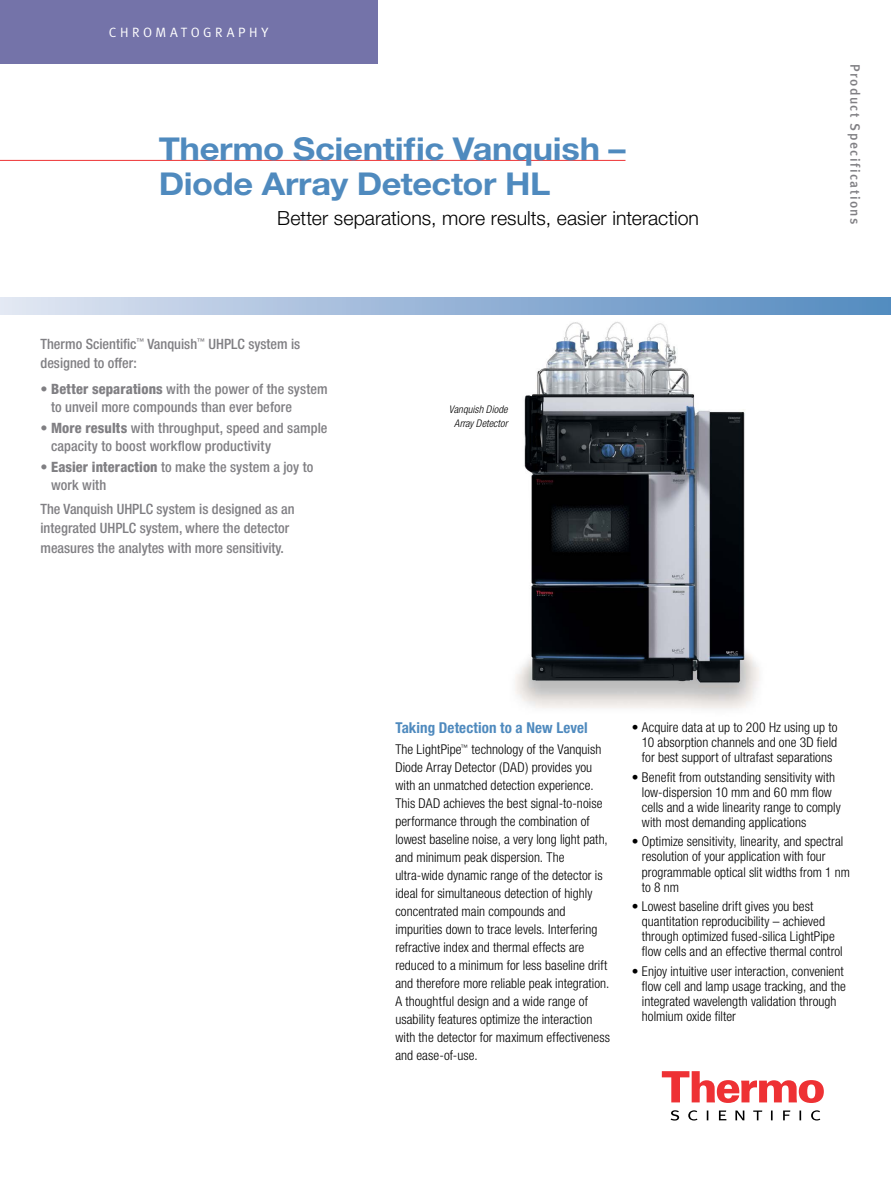
<style>
.page{position:relative;width:891px;height:1188px;background:#fff}
.page>*{position:absolute;margin:0;border:0;box-sizing:border-box;transform-origin:0 0}
.t1{font:700 31.5px/34.5px "Helvetica Neue";letter-spacing:-.01em;color:#4f8abe;scale:1.1 1}
.t2{font:300 19.5px "Helvetica Neue";color:#000}
.t3{font:700 condensed 15px "Helvetica Neue";letter-spacing:.005em;color:#4f8abe}
.t4{font:500 condensed 14.25px/19.5px "Helvetica Neue";color:#807f83}
.t5{font:300 condensed 13.5px/18px "Helvetica Neue";letter-spacing:.005em;color:#000}
.t6{font:13.5px "Meta Medium LF";letter-spacing:.105em;color:#807f83}
.t7{font:13.5px "Meta Normal LF";letter-spacing:.265em;color:#fff}
.t8{font:italic 300 condensed 10.5px/13.5px "Helvetica Neue";letter-spacing:.01em;color:#000;text-align:center}
.s1{font-weight:800}
</style>
<div class="page">
<img style="left:515px;top:322px;width:244px;height:387px">
<hr style="left:0;top:160px;width:626px;height:1px;background:#ee3134">
<div style="left:0;top:297px;width:891px;height:18px;background:linear-gradient(to right,#e0e4f2,#5188be)"></div>
<svg style="left:662px;top:1071px;width:162px;height:32px"></svg>
<svg style="left:671px;top:1110px;width:149px;height:11px"></svg>
<div style="left:0;top:0;width:377px;height:64px;background:#7473a9"></div>
<p class="t7" style="left:109px;top:24px;width:161px">CHROMATOGRAPHY</p>
<h1 class="t1" style="left:159px;top:131px;width:426px">Thermo Scientific Vanquish –<br>Diode Array Detector HL</h1>
<h2 class="t2" style="left:277px;top:206px;width:423px">Better separations, more results, easier interaction</h2>
<p class="t4" style="left:40px;top:334px;width:261px">Thermo Scientific<sup>™</sup> Vanquish<sup>™</sup> UHPLC system is designed to offer:</p>
<p class="t4" style="left:51px;top:381px;width:278px;line-height:17.2px;text-indent:-11px">• <span class="s1">Better separations</span> with the power of the system to unveil more compounds than ever before</p>
<p class="t4" style="left:51px;top:420px;width:278px;line-height:17.2px;text-indent:-11px">• <span class="s1">More results</span> with throughput, speed and sample capacity to boost workflow productivity</p>
<p class="t4" style="left:51px;top:459px;width:264px;line-height:17.2px;text-indent:-11px">• <span class="s1">Easier interaction</span> to make the system a joy to work with</p>
<p class="t4" style="left:40px;top:499px;width:256px">The Vanquish UHPLC system is designed as an integrated UHPLC system, where the detector measures the analytes with more sensitivity.</p>
<p class="t8" style="left:449px;top:403px;width:60px">Vanquish Diode<br>Array Detector</p>
<p class="t6" style="left:863px;top:64px;width:162px;rotate:90deg">Product Specifications</p>
<p class="t3" style="left:395px;top:719px;width:194px">Taking Detection to a New Level</p>
<p class="t5" style="left:395px;top:741px;width:216px">The LightPipe<sup>™</sup> technology of the Vanquish Diode Array Detector (DAD) provides you with an unmatched detection experience.<br>This DAD achieves the best signal-to-noise performance through the combination of lowest baseline noise, a very long light path, and minimum peak dispersion. The ultra-wide dynamic range of the detector is ideal for simultaneous detection of highly concentrated main compounds and impurities down to trace levels. Interfering refractive index and thermal effects are reduced to a minimum for less baseline drift and therefore more reliable peak integration.<br>A thoughtful design and a wide range of usability features optimize the interaction with the detector for maximum effectiveness and ease-of-use.</p>
<p class="t5" style="left:642px;top:720px;width:197px;line-height:15px;text-align:justify;text-indent:-10px">• Acquire data at up to 200 Hz using up to 10 absorption channels and one 3D field for best support of ultrafast separations</p>
<p class="t5" style="left:642px;top:770px;width:200px;line-height:15px;text-indent:-10px">• Benefit from outstanding sensitivity with low-dispersion 10 mm and 60 mm flow cells and a wide linearity range to comply with most demanding applications</p>
<p class="t5" style="left:642px;top:834px;width:209px;line-height:15px;text-indent:-10px">• Optimize sensitivity, linearity, and spectral resolution of your application with four programmable optical slit widths from 1 nm to 8 nm</p>
<p class="t5" style="left:642px;top:899px;width:202px;line-height:15px;text-indent:-10px">• Lowest baseline drift gives you best quantitation reproducibility – achieved through optimized fused-silica LightPipe flow cells and an effective thermal control</p>
<p class="t5" style="left:642px;top:963px;width:206px;line-height:15px;text-indent:-10px">• Enjoy intuitive user interaction, convenient flow cell and lamp usage tracking, and the integrated wavelength validation through holmium oxide filter</p>
</div>
